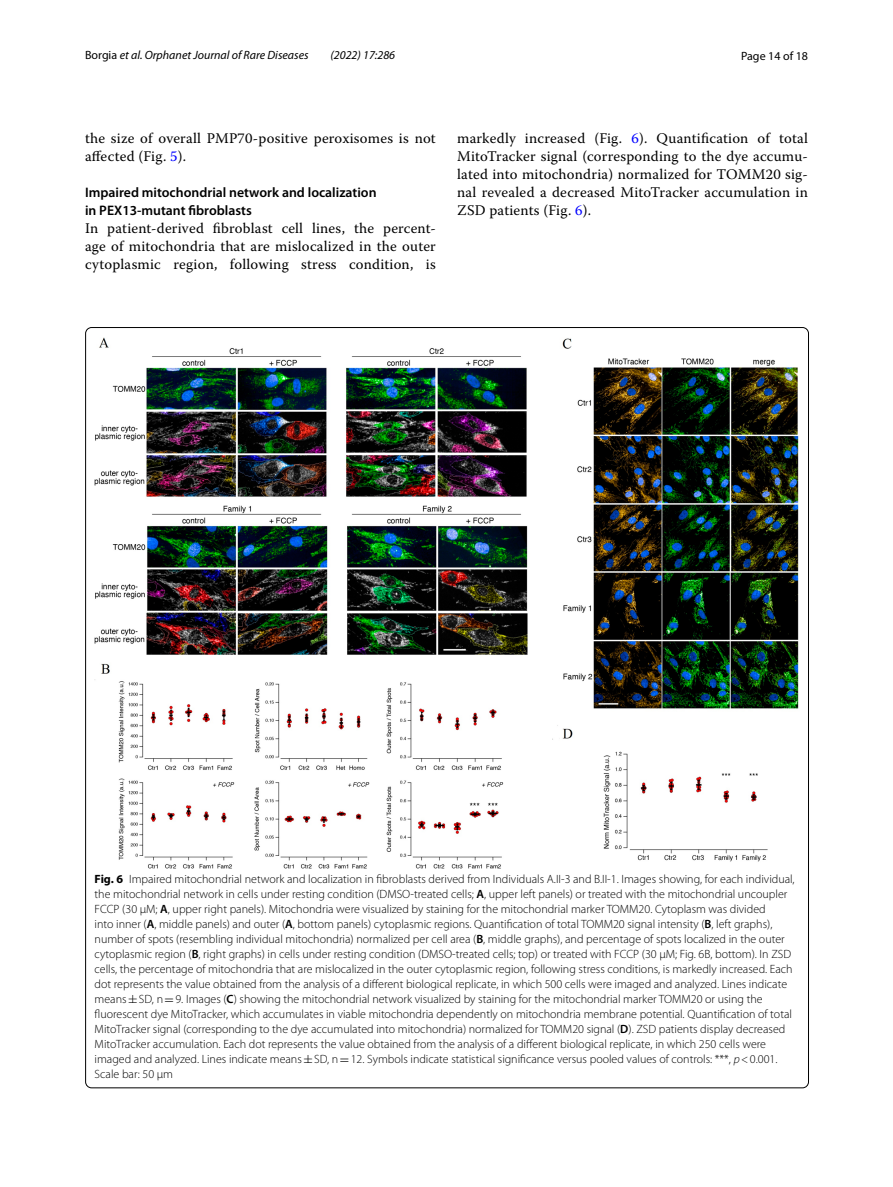
<style>
.page{position:relative;width:893px;height:1187px;background:#fff}
.page>*{position:absolute;margin:0;border:0;box-sizing:border-box;transform-origin:0 0}
.t1{font:14.7px/18px "Warnock Pro";letter-spacing:.015em;color:#000;text-align:justify}
.t2{font:600 13.8px/18px "Myriad Pro";color:#000}
.t3{font:300 12px/15px "Myriad Pro";color:#000}
.t4{font:italic 12px "Myriad Pro";color:#000}
.t5{font:12px "Myriad Pro";color:#000}
.s1{font-style:normal}
.s2{color:#00f}
.s3{font-weight:700}
.s4{font-weight:600}
.s5{font-family:"MTSY";font-weight:400}
.s6{font-style:italic}
</style>
<div class="page">
<img style="left:94px;top:337px;width:705px;height:531px">
<p class="t4" style="left:85px;top:48px;width:225px"><span class="s1">Borgia</span> et al. Orphanet Journal of Rare Diseases</p>
<p class="t4" style="left:330px;top:48px;width:66px">(2022) 17:286</p>
<p class="t5" style="left:741px;top:48px;width:68px">Page 14 of 18</p>
<p class="t1" style="left:85px;top:128px;width:352px">the size of overall PMP70-positive peroxisomes is not affected (Fig. <span class="s2">5</span>).</p>
<p class="t2" style="left:85px;top:183px;width:293px">Impaired mitochondrial network and localization in PEX13‑mutant fibroblasts</p>
<p class="t1" style="left:85px;top:218px;width:352px">In patient-derived fibroblast cell lines, the percent&shy;age of mitochondria that are mislocalized in the outer cytoplasmic region, following stress condition, is</p>
<p class="t1" style="left:457px;top:128px;width:352px">markedly increased (Fig. <span class="s2">6</span>). Quantification of total MitoTracker signal (corresponding to the dye accumu&shy;lated into mitochondria) normalized for TOMM20 sig&shy;nal revealed a decreased MitoTracker accumulation in ZSD patients (Fig. <span class="s2">6</span>).</p>
<p class="t3" style="left:95px;top:872px;width:702px"><span class="s3">Fig. 6</span> Impaired mitochondrial network and localization in fibroblasts derived from Individuals A.II-3 and B.II-1. Images showing, for each individual, the mitochondrial network in cells under resting condition (DMSO-treated cells; <span class="s4">A</span>, upper left panels) or treated with the mitochondrial uncoupler FCCP (30 µM; <span class="s4">A</span>, upper right panels). Mitochondria were visualized by staining for the mitochondrial marker TOMM20. Cytoplasm was divided<br>into inner (<span class="s4">A</span>, middle panels) and outer (<span class="s4">A</span>, bottom panels) cytoplasmic regions. Quantification of total TOMM20 signal intensity (<span class="s4">B</span>, left graphs), number of spots (resembling individual mitochondria) normalized per cell area (<span class="s4">B</span>, middle graphs), and percentage of spots localized in the outer cytoplasmic region (<span class="s4">B</span>, right graphs) in cells under resting condition (DMSO-treated cells; top) or treated with FCCP (30 µM; Fig. 6B, bottom). In ZSD cells, the percentage of mitochondria that are mislocalized in the outer cytoplasmic region, following stress conditions, is markedly increased. Each dot represents the value obtained from the analysis of a different biological replicate, in which 500 cells were imaged and analyzed. Lines indicate means<span class="s5">±</span>SD, n<span class="s5">=</span>9. Images (<span class="s4">C</span>) showing the mitochondrial network visualized by staining for the mitochondrial marker TOMM20 or using the fluorescent dye MitoTracker, which accumulates in viable mitochondria dependently on mitochondria membrane potential. Quantification of total MitoTracker signal (corresponding to the dye accumulated into mitochondria) normalized for TOMM20 signal (<span class="s4">D</span>). ZSD patients display decreased MitoTracker accumulation. Each dot represents the value obtained from the analysis of a different biological replicate, in which 250 cells were imaged and analyzed. Lines indicate means<span class="s5">±</span>SD, n<span class="s5">=</span>12. Symbols indicate statistical significance versus pooled values of controls: ***, <span class="s6">p</span>&lt;0.001.<br>Scale bar: 50 µm</p>
</div>
